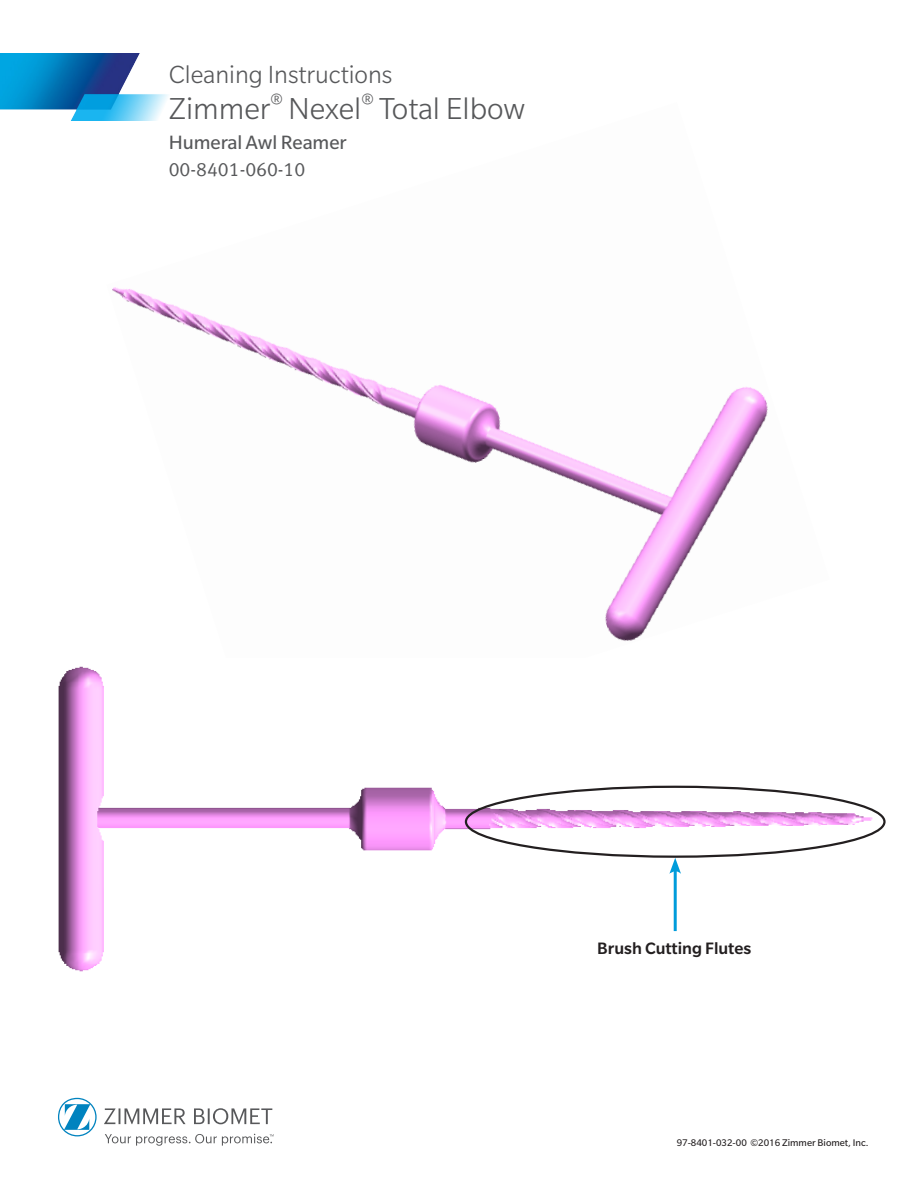
<style>
.page{position:relative;width:918px;height:1188px;background:#fff}
.page>*{position:absolute;margin:0;border:0;box-sizing:border-box;transform-origin:0 0}
.t1{font:300 33px "Slate Pro";color:#57585a}
.t2{font:300 27px "Slate Pro";color:#57585a}
.t3{font:21px "Slate Pro";color:#57585a}
.t4{font:19.5px "Meta Normal LF";color:#57585a}
.t5{font:500 18px "Slate Pro";color:#231f20}
.t6{font:10.5px "Slate Pro";color:#231f20}
</style>
<div class="page">
<img style="left:112px;top:287px;width:656px;height:354px">
<img style="left:58px;top:666px;width:820px;height:306px">
<div style="left:465px;top:786px;width:421px;height:72px;border:2px solid #231f20;border-radius:50%"></div>
<hr style="left:674px;top:868px;width:3px;height:63px;background:#009cdb">
<svg style="left:669px;top:858px;width:12px;height:16px"></svg>
<img style="left:0;top:53px;width:168px;height:68px">
<svg style="left:104px;top:1108px;width:168px;height:16px"></svg>
<svg style="left:58px;top:1098px;width:39px;height:38px"></svg>
<svg style="left:105px;top:1134px;width:169px;height:12px"></svg>
<p class="t2" style="left:169px;top:61px;width:225px">Cleaning Instructions</p>
<p class="t1" style="left:169px;top:92px;width:358px">Zimmer<sup>®</sup> Nexel<sup>®</sup> Total Elbow</p>
<p class="t3" style="left:169px;top:131px;width:180px">Humeral Awl Reamer</p>
<p class="t4" style="left:169px;top:158px;width:138px">00-8401-060-10</p>
<p class="t5" style="left:597px;top:938px;width:156px">Brush Cutting Flutes</p>
<p class="t6" style="left:677px;top:1137px;width:193px">97-8401-032-00 ©2016 Zimmer Biomet, Inc.</p>
</div>
